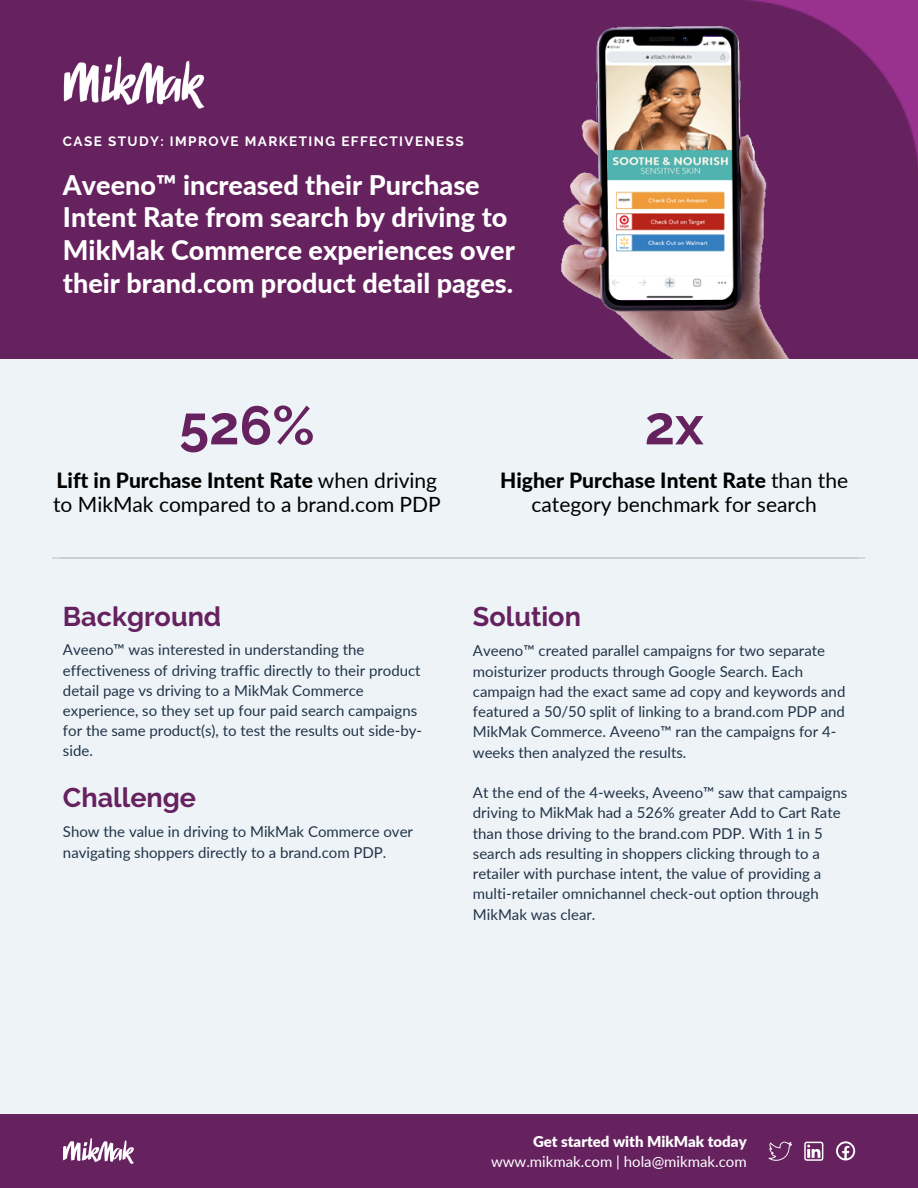
<style>
.page{position:relative;width:918px;height:1188px;background:#fff}
.page>*{position:absolute;margin:0;border:0;box-sizing:border-box;transform-origin:0 0}
.t1{font:700 54px "Raleway";color:#66215f}
.t2{font:800 27px/32.7px "Lato";color:#fff}
.t3{font:700 27px "Raleway";color:#66215f}
.t4{font:21px/24.8px "Lato";color:#000;text-align:center}
.t5{font:15px/20.2px "Lato";color:#223448}
.t6{font:15px "Lato";color:#fff}
.t7{font:900 15px "Lato";color:#fff}
.t8{font:700 13.5px "Raleway";letter-spacing:.105em;color:#fff}
.s1{font-weight:800}
</style>
<div class="page">
<div style="left:0;top:1114px;width:918px;height:74px;background:#66215f"></div>
<div style="left:0;top:0;width:918px;height:360px;background:#66215f"></div>
<img style="left:63px;top:55px;width:143px;height:56px">
<img style="left:562px;top:27px;width:292px;height:333px">
<div style="left:0;top:360px;width:918px;height:749px;background:#edf3f7"></div>
<svg style="left:768px;top:1142px;width:24px;height:19px"></svg>
<svg style="left:804px;top:1142px;width:19px;height:19px"></svg>
<svg style="left:836px;top:1141px;width:19px;height:19px"></svg>
<img style="left:62px;top:1109px;width:78px;height:55px">
<hr style="left:53px;top:557px;width:812px;height:2px;background:#c4c4c4">
<p class="t8" style="left:63px;top:133px;width:402px">CASE STUDY: IMPROVE MARKETING EFFECTIVENESS</p>
<p class="t2" style="left:63px;top:168px;width:453px">Aveeno™ increased their Purchase Intent Rate from search by driving to MikMak Commerce experiences over their brand.com product detail pages.</p>
<p class="t1" style="left:179px;top:394px;width:137px">526%</p>
<p class="t4" style="left:53px;top:467px;width:389px;text-align:left"><span class="s1">Lift in Purchase Intent Rate</span> when driving to MikMak compared to a brand.com PDP</p>
<p class="t1" style="left:645px;top:394px;width:61px">2x</p>
<p class="t4" style="left:500px;top:467px;width:350px"><span class="s1">Higher Purchase Intent Rate</span> than the category benchmark for search</p>
<p class="t3" style="left:63px;top:600px;width:160px">Background</p>
<p class="t5" style="left:63px;top:640px;width:361px">Aveeno™ was interested in understanding the effectiveness of driving traffic directly to their product detail page vs driving to a MikMak Commerce experience, so they set up four paid search campaigns for the same product(s), to test the results out side-by&shy;side.</p>
<p class="t3" style="left:63px;top:781px;width:135px">Challenge</p>
<p class="t5" style="left:63px;top:820px;width:352px;line-height:21px">Show the value in driving to MikMak Commerce over navigating shoppers directly to a brand.com PDP.</p>
<p class="t3" style="left:473px;top:601px;width:110px">Solution</p>
<p class="t5" style="left:473px;top:640px;width:374px">Aveeno™ created parallel campaigns for two separate moisturizer products through Google Search. Each campaign had the exact same ad copy and keywords and featured a 50/50 split of linking to a brand.com PDP and MikMak Commerce. Aveeno™ ran the campaigns for 4- weeks then analyzed the results.</p>
<p class="t5" style="left:473px;top:782px;width:376px">At the end of the 4-weeks, Aveeno™ saw that campaigns driving to MikMak had a 526% greater Add to Cart Rate than those driving to the brand.com PDP. With 1 in 5 search ads resulting in shoppers clicking through to a retailer with purchase intent, the value of providing a multi-retailer omnichannel check-out option through MikMak was clear.</p>
<p class="t7" style="left:533px;top:1132px;width:215px">Get started with MikMak today</p>
<p class="t6" style="left:491px;top:1152px;width:257px">www.mikmak.com | hola@mikmak.com</p>
</div>
